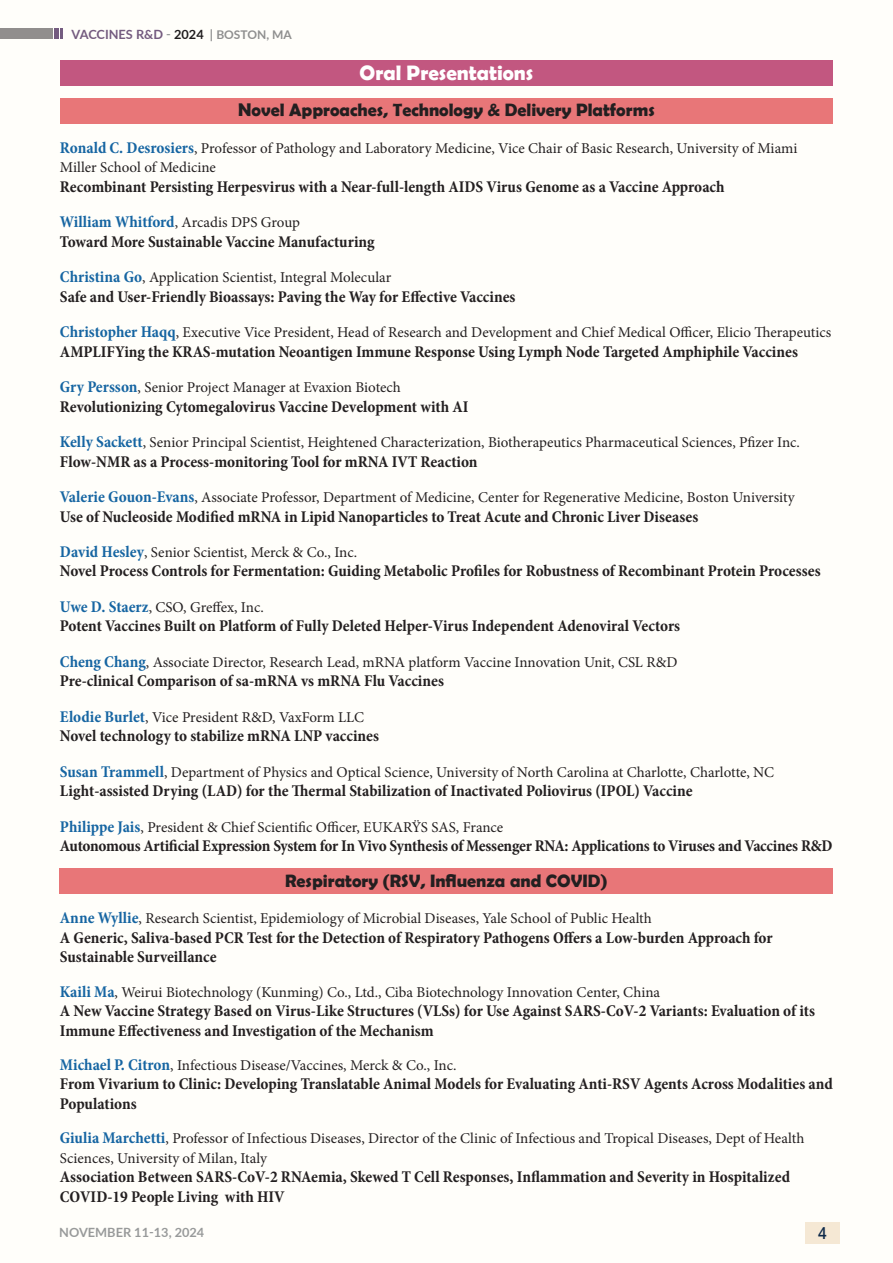
<style>
.page{position:relative;width:893px;height:1263px;background:#fffefa}
.page>*{position:absolute;margin:0;border:0;box-sizing:border-box;transform-origin:0 0}
.t1{font:700 21px "Berlin Sans FB Demi";color:#fff}
.t2{font:700 18px "Berlin Sans FB Demi";color:#231f20}
.t3{font:700 condensed 16.5px/19.5px "Minion Pro";letter-spacing:-.005em;color:#231f20}
.t4{font:600 16.5px "Open Sans";color:#0d2949;scale:.9 1}
.t5{font:15px/19.5px "Minion Pro";color:#231f20}
.t6{font:700 12.75px "Lato";color:#745b7f}
.t7{font:700 12.75px "Lato";color:#989a9a}
.s1{color:#989a9a}
.s2{color:#201d1e}
.s3{color:#8f8f8f}
.s4{font-size:12px;color:#8f8f8f}
.s5{font-weight:700;font-stretch:condensed;font-size:16.5px;color:#1665a2}
</style>
<div class="page">
<div style="left:54px;top:29px;width:5px;height:10px;background:#745b7f"></div>
<svg style="left:60px;top:29px;width:3px;height:10px"></svg>
<div style="left:0;top:29px;width:53px;height:10px;background:#918e8d"></div>
<div style="left:805px;top:1222px;width:34px;height:21px;background:#f5e8d4"></div>
<div style="left:60px;top:60px;width:773px;height:26px;background:#c25780"></div>
<div style="left:60px;top:98px;width:773px;height:26px;background:#e87678"></div>
<div style="left:60px;top:868px;width:773px;height:25px;background:#e87678"></div>
<p class="t6" style="left:72px;top:25px;width:222px">VACCINES R&amp;D <span class="s1">-</span> <span class="s2">2024</span> <span class="s3">|</span> <span class="s4">BOSTON, MA</span></p>
<p class="t1" style="left:360px;top:60px;width:175px">Oral Presentations</p>
<p class="t2" style="left:238px;top:100px;width:418px">Novel Approaches, Technology &amp; Delivery Platforms</p>
<p class="t5" style="left:60px;top:138px;width:739px"><span class="s5">Ronald C. Desrosiers</span>, Professor of Pathology and Laboratory Medicine, Vice Chair of Basic Research, University of Miami<br>Miller School of Medicine</p>
<p class="t3" style="left:60px;top:177px;width:666px">Recombinant Persisting Herpesvirus with a Near-full-length AIDS Virus Genome as a Vaccine Approach</p>
<p class="t5" style="left:60px;top:213px;width:242px"><span class="s5">William Whitford</span>, Arcadis DPS Group</p>
<p class="t3" style="left:60px;top:232px;width:316px">Toward More Sustainable Vaccine Manufacturing</p>
<p class="t5" style="left:60px;top:268px;width:333px"><span class="s5">Christina Go</span>, Application Scientist, Integral Molecular</p>
<p class="t3" style="left:60px;top:287px;width:457px">Safe and User-Friendly Bioassays: Paving the Way for Effective Vaccines</p>
<p class="t5" style="left:60px;top:323px;width:773px"><span class="s5">Christopher Haqq</span>, Executive Vice President, Head of Research and Development and Chief Medical Officer, Elicio Therapeutics</p>
<p class="t3" style="left:60px;top:342px;width:740px">AMPLIFYing the KRAS-mutation Neoantigen Immune Response Using Lymph Node Targeted Amphiphile Vaccines</p>
<p class="t5" style="left:60px;top:378px;width:342px"><span class="s5">Gry Persson</span>, Senior Project Manager at Evaxion Biotech</p>
<p class="t3" style="left:60px;top:396px;width:410px">Revolutionizing Cytomegalovirus Vaccine Development with AI</p>
<p class="t5" style="left:60px;top:433px;width:741px"><span class="s5">Kelly Sackett</span>, Senior Principal Scientist, Heightened Characterization, Biotherapeutics Pharmaceutical Sciences, Pfizer Inc.</p>
<p class="t3" style="left:60px;top:451px;width:419px">Flow-NMR as a Process-monitoring Tool for mRNA IVT Reaction</p>
<p class="t5" style="left:60px;top:487px;width:736px"><span class="s5">Valerie Gouon-Evans</span>, Associate Professor, Department of Medicine, Center for Regenerative Medicine, Boston University</p>
<p class="t3" style="left:60px;top:506px;width:640px">Use of Nucleoside Modified mRNA in Lipid Nanoparticles to Treat Acute and Chronic Liver Diseases</p>
<p class="t5" style="left:60px;top:542px;width:299px"><span class="s5">David Hesley</span>, Senior Scientist, Merck &amp; Co., Inc.</p>
<p class="t3" style="left:60px;top:561px;width:762px">Novel Process Controls for Fermentation: Guiding Metabolic Profiles for Robustness of Recombinant Protein Processes</p>
<p class="t5" style="left:60px;top:597px;width:205px"><span class="s5">Uwe D. Staerz</span>, CSO, Greffex, Inc.</p>
<p class="t3" style="left:60px;top:616px;width:622px">Potent Vaccines Built on Platform of Fully Deleted Helper-Virus Independent Adenoviral Vectors</p>
<p class="t5" style="left:60px;top:652px;width:619px"><span class="s5">Cheng Chang</span>, Associate Director, Research Lead, mRNA platform Vaccine Innovation Unit, CSL R&amp;D</p>
<p class="t3" style="left:60px;top:671px;width:386px">Pre-clinical Comparison of sa-mRNA vs mRNA Flu Vaccines</p>
<p class="t5" style="left:60px;top:707px;width:306px"><span class="s5">Elodie Burlet</span>, Vice President R&amp;D, VaxForm LLC</p>
<p class="t3" style="left:60px;top:726px;width:321px">Novel technology to stabilize mRNA LNP vaccines</p>
<p class="t5" style="left:60px;top:762px;width:716px"><span class="s5">Susan Trammell</span>, Department of Physics and Optical Science, University of North Carolina at Charlotte, Charlotte, NC</p>
<p class="t3" style="left:60px;top:781px;width:634px">Light-assisted Drying (LAD) for the Thermal Stabilization of Inactivated Poliovirus (IPOL) Vaccine</p>
<p class="t5" style="left:60px;top:817px;width:445px"><span class="s5">Philippe Jais</span>, President &amp; Chief Scientific Officer, EUKARŸS SAS, France</p>
<p class="t3" style="left:60px;top:836px;width:774px">Autonomous Artificial Expression System for In Vivo Synthesis of Messenger RNA: Applications to Viruses and Vaccines R&amp;D</p>
<p class="t2" style="left:285px;top:870px;width:324px">Respiratory (RSV, Influenza and COVID)</p>
<p class="t5" style="left:60px;top:909px;width:593px"><span class="s5">Anne Wyllie</span>, Research Scientist, Epidemiology of Microbial Diseases, Yale School of Public Health</p>
<p class="t3" style="left:60px;top:927px;width:714px">A Generic, Saliva-based PCR Test for the Detection of Respiratory Pathogens Offers a Low-burden Approach for<br>Sustainable Surveillance</p>
<p class="t5" style="left:60px;top:982px;width:602px"><span class="s5">Kaili Ma</span>, Weirui Biotechnology (Kunming) Co., Ltd., Ciba Biotechnology Innovation Center, China</p>
<p class="t3" style="left:60px;top:1001px;width:757px">A New Vaccine Strategy Based on Virus-Like Structures (VLSs) for Use Against SARS-CoV-2 Variants: Evaluation of its<br>Immune Effectiveness and Investigation of the Mechanism</p>
<p class="t5" style="left:60px;top:1055px;width:398px"><span class="s5">Michael P. Citron</span>, Infectious Disease/Vaccines, Merck &amp; Co., Inc.</p>
<p class="t3" style="left:60px;top:1074px;width:774px">From Vivarium to Clinic: Developing Translatable Animal Models for Evaluating Anti-RSV Agents Across Modalities and<br>Populations</p>
<p class="t5" style="left:60px;top:1129px;width:746px"><span class="s5">Giulia Marchetti</span>, Professor of Infectious Diseases, Director of the Clinic of Infectious and Tropical Diseases, Dept of Health<br>Sciences, University of Milan, Italy</p>
<p class="t3" style="left:60px;top:1167px;width:732px">Association Between SARS-CoV-2 RNAemia, Skewed T Cell Responses, Inflammation and Severity in Hospitalized<br>COVID-19 People Living with HIV</p>
<p class="t7" style="left:59px;top:1223px;width:147px">NOVEMBER 11-13, 2024</p>
<p class="t4" style="left:818px;top:1222px;width:11px">4</p>
</div>
